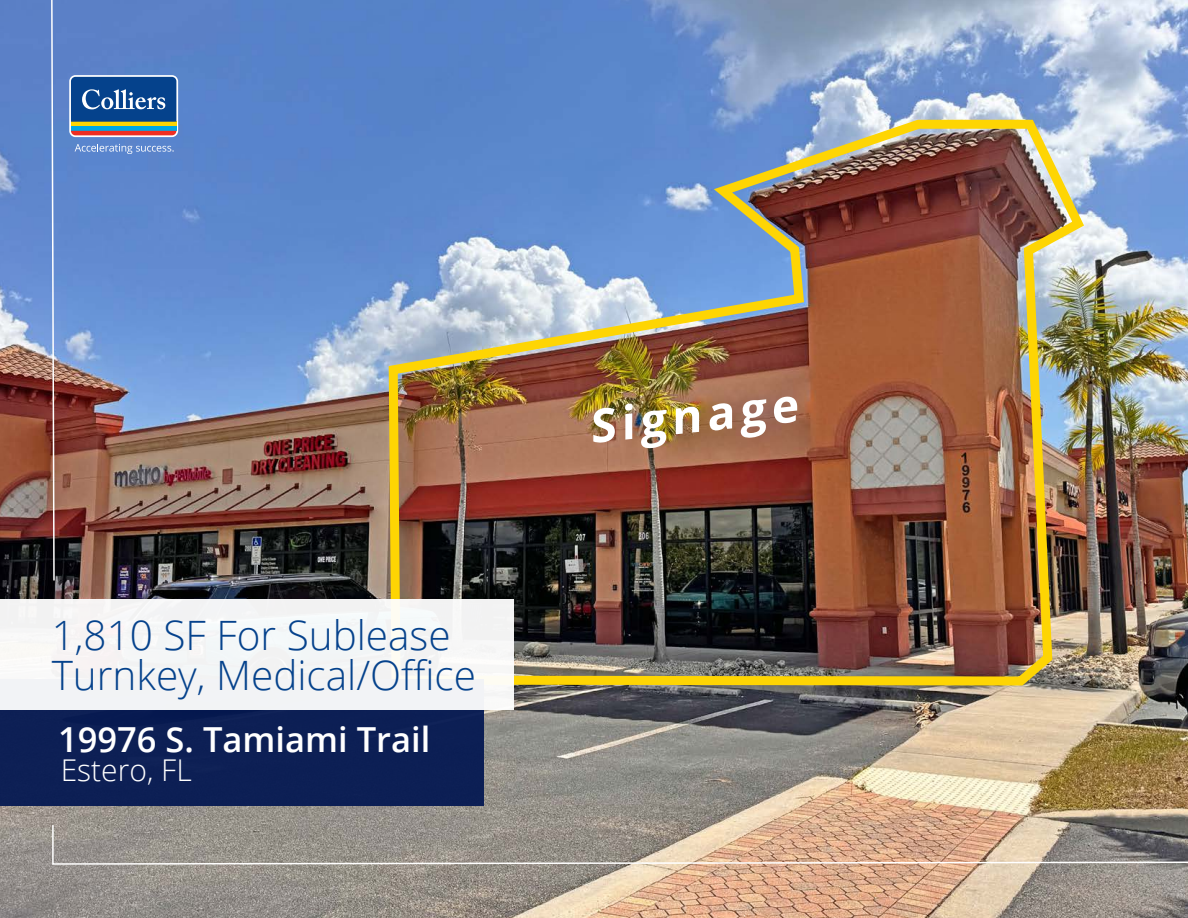
<style>
.page{position:relative;width:1188px;height:918px;background:#fff}
.page>*{position:absolute;margin:0;border:0;box-sizing:border-box;transform-origin:0 0}
.t1{font:700 46.5px "Open Sans";color:#fff}
.t2{font:300 40.5px "Open Sans";color:#05428c}
.t3{font:600 34.5px "Open Sans";color:#fff}
.t4{font:300 30px "Open Sans";color:#fff}
</style>
<div class="page">
<img style="left:0;top:0;width:1188px;height:918px">
<img style="left:383px;top:115px;width:707px;height:575px">
<div style="left:0;top:679px;width:484px;height:126px;background:#0c1f55"></div>
<div style="left:0;top:599px;width:514px;height:110px;background:#f3f3f6"></div>
<svg style="left:69px;top:75px;width:109px;height:62px"></svg>
<div style="left:71px;top:126px;width:105px;height:5px;background:#00a8e4"></div>
<hr style="left:71px;top:122px;width:105px;height:4px;background:#fed503">
<svg style="left:71px;top:131px;width:105px;height:4px"></svg>
<svg style="left:71px;top:77px;width:105px;height:45px;background:#215797"></svg>
<svg style="left:75px;top:144px;width:99px;height:10px"></svg>
<svg style="left:50px;top:0;width:6px;height:582px;background:#8c8fac"></svg>
<svg style="left:51px;top:824px;width:1137px;height:42px;background:#ad9d8f"></svg>
<p class="t2" style="left:52px;top:607px;width:401px">1,810 SF For Sublease</p>
<p class="t2" style="left:52px;top:648px;width:426px">Turnkey, Medical/Office</p>
<p class="t3" style="left:58px;top:716px;width:374px">19976 S. Tamiami Trail</p>
<p class="t4" style="left:61px;top:750px;width:133px">Estero, FL</p>
<p class="t1" style="left:586px;top:394px;width:211px;rotate:-6deg">Signage</p>
</div>
